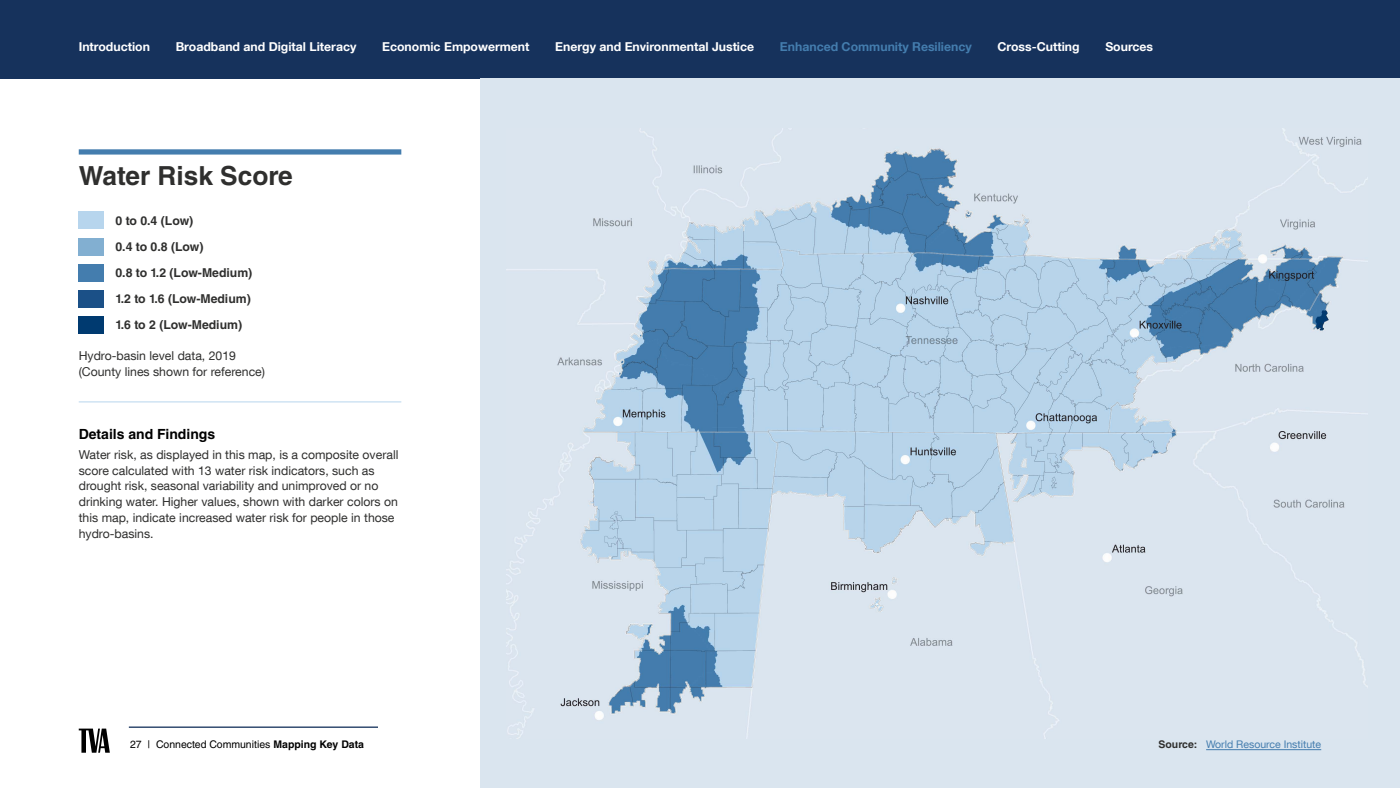
<style>
.page{position:relative;width:1400px;height:788px;background:#fff}
.page>*{position:absolute;margin:0;border:0;box-sizing:border-box;transform-origin:0 0}
.t1{font:700 26.25px "Helvetica LT Std";color:#2f2f2e}
.t2{font:700 14px "Helvetica LT Std";color:#000}
.t3{font:12.25px/15.8px "Helvetica Neue LT Com";color:#2f2f2e}
.t4{font:700 12.25px "Helvetica Neue LT Com";color:#fff}
.t5{font:700 12.25px/26.2px "Helvetica LT Std";color:#2f2f2e}
.t6{font:700 12.25px "Helvetica Neue LT Com";color:#447dae}
.t7{font:10.5px "Helvetica LT Std";color:#000}
.t8{font:10.5px "Helvetica Neue LT Com";color:#447dae}
.s1{font-weight:700}
.s2{font-family:"Helvetica LT Std";font-weight:700;color:#2f2f2e}
</style>
<div class="page">
<div style="left:0;top:0;width:1400px;height:79px;background:#16325c"></div>
<div style="left:480px;top:79px;width:920px;height:709px;background:#dae5ef"></div>
<img style="left:506px;top:129px;width:862px;height:609px">
<div style="left:79px;top:149px;width:322px;height:5px;background:#447dae"></div>
<hr style="left:1206px;top:749px;width:115px;height:1px;background:#447dae">
<div style="left:79px;top:238px;width:25px;height:17px;background:#82afd1"></div>
<div style="left:79px;top:211px;width:25px;height:18px;background:#b7d5ed"></div>
<div style="left:79px;top:264px;width:25px;height:17px;background:#447dae"></div>
<div style="left:79px;top:290px;width:25px;height:18px;background:#1b5087"></div>
<div style="left:79px;top:316px;width:25px;height:18px;background:#003a70"></div>
<hr style="left:79px;top:401px;width:322px;height:1px;background:#b7d5ed">
<hr style="left:129px;top:726px;width:249px;height:1px;background:#16325c">
<svg style="left:79px;top:728px;width:31px;height:24px"></svg>
<p class="t6" style="left:780px;top:39px;width:193px">Enhanced Community Resiliency</p>
<p class="t4" style="left:79px;top:39px;width:73px">Introduction</p>
<p class="t4" style="left:176px;top:39px;width:182px">Broadband and Digital Literacy</p>
<p class="t4" style="left:382px;top:39px;width:149px">Economic Empowerment</p>
<p class="t4" style="left:555px;top:39px;width:200px">Energy and Environmental Justice</p>
<p class="t4" style="left:998px;top:39px;width:84px">Cross-Cutting</p>
<p class="t4" style="left:1105px;top:39px;width:49px">Sources</p>
<h1 class="t1" style="left:79px;top:160px;width:215px">Water Risk Score</h1>
<p class="t5" style="left:115px;top:207px;width:79px">0 to 0.4 (Low)</p>
<p class="t5" style="left:115px;top:233px;width:90px">0.4 to 0.8 (Low)</p>
<p class="t5" style="left:115px;top:259px;width:138px">0.8 to 1.2 (Low-Medium)<br>1.2 to 1.6 (Low-Medium)<br>1.6 to 2 (Low-Medium)</p>
<p class="t3" style="left:79px;top:348px;width:188px">Hydro-basin level data, 2019 (County lines shown for reference)</p>
<p class="t2" style="left:79px;top:425px;width:138px">Details and Findings</p>
<p class="t3" style="left:79px;top:446px;width:321px">Water risk, as displayed in this map, is a composite overall score calculated with 13 water risk indicators, such as drought risk, seasonal variability and unimproved or no drinking water. Higher values, shown with darker colors on this map, indicate increased water risk for people in those hydro-basins.</p>
<p class="t7" style="left:130px;top:738px;width:236px">27 | Connected Communities <span class="s1">Mapping Key Data</span></p>
<p class="t8" style="left:1159px;top:737px;width:164px"><span class="s2">Source:</span> World Resource Institute</p>
</div>
